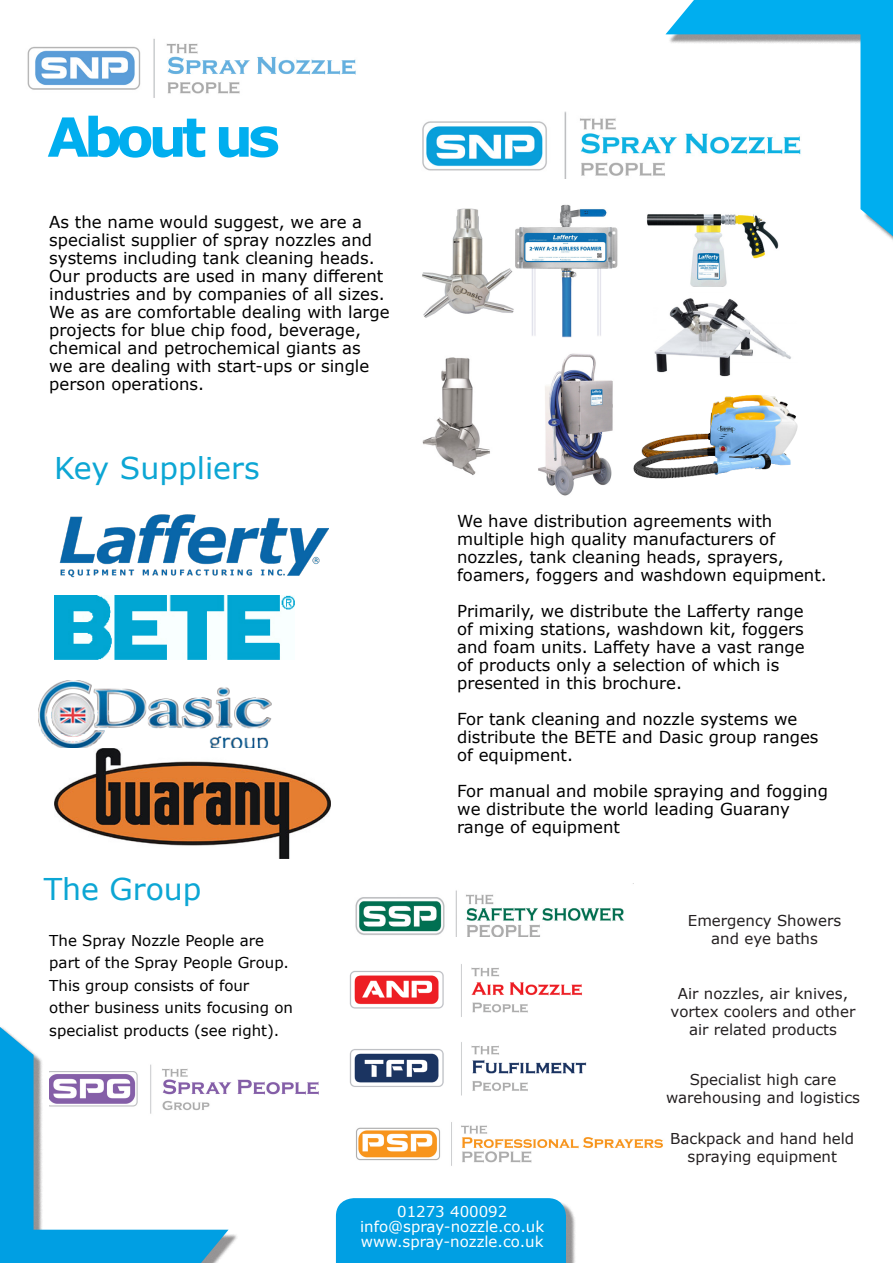
<style>
.page{position:relative;width:893px;height:1263px;background:#fff}
.page>*{position:absolute;margin:0;border:0;box-sizing:border-box;transform-origin:0 0}
.t1{font:700 54px "Verdana";letter-spacing:-.095em;color:#00aeef}
.t2{font:30px "Verdana";color:#0ca6d4}
.t3{font:16.5px/18px "Verdana";color:#000}
.t4{font:15px/18px "Verdana";color:#231f20;text-align:center}
.t5{font:15px/22.5px "Verdana";color:#000}
.t6{font:15px/15px "Verdana";color:#fff;text-align:center}
</style>
<div class="page">
<svg style="left:0;top:1027px;width:229px;height:236px"></svg>
<img style="left:27px;top:38px;width:329px;height:60px">
<svg style="left:665px;top:0;width:228px;height:240px"></svg>
<div style="left:339px;top:1201px;width:237px;height:62px;background:#231f20;opacity:.49"></div>
<div style="left:336px;top:1198px;width:230px;height:65px;background:#009fe3"></div>
<img style="left:49px;top:1058px;width:270px;height:68px">
<img style="left:349px;top:1042px;width:238px;height:54px">
<img style="left:349px;top:964px;width:233px;height:53px">
<img style="left:355px;top:890px;width:269px;height:46px">
<img style="left:356px;top:1122px;width:307px;height:44px">
<img style="left:54px;top:595px;width:240px;height:64px">
<img style="left:38px;top:680px;width:234px;height:68px">
<img style="left:422px;top:94px;width:437px;height:85px">
<img style="left:59px;top:514px;width:269px;height:64px">
<img style="left:54px;top:748px;width:276px;height:110px">
<img style="left:515px;top:204px;width:103px;height:133px">
<img style="left:538px;top:353px;width:75px;height:143px">
<img style="left:647px;top:210px;width:136px;height:77px">
<img style="left:654px;top:298px;width:137px;height:63px">
<img style="left:422px;top:208px;width:92px;height:110px">
<img style="left:422px;top:357px;width:68px;height:118px">
<img style="left:633px;top:361px;width:165px;height:118px">
<p class="t1" style="left:47px;top:99px;width:234px">About us</p>
<p class="t3" style="left:49px;top:213px;width:342px">As the name would suggest, we are a specialist supplier of spray nozzles and systems including tank cleaning heads.<br>Our products are used in many different industries and by companies of all sizes.<br>We as are comfortable dealing with large projects for blue chip food, beverage, chemical and petrochemical giants as<br>we are dealing with start-ups or single person operations.</p>
<p class="t2" style="left:54px;top:447px;width:207px">Key Suppliers</p>
<p class="t2" style="left:44px;top:869px;width:159px">The Group</p>
<p class="t5" style="left:49px;top:929px;width:245px">The Spray Nozzle People are part of the Spray People Group.<br>This group consists of four<br>other business units focusing on specialist products (see right).</p>
<p class="t3" style="left:457px;top:512px;width:371px">We have distribution agreements with multiple high quality manufacturers of nozzles, tank cleaning heads, sprayers, foamers, foggers and washdown equipment.</p>
<p class="t3" style="left:457px;top:602px;width:349px">Primarily, we distribute the Lafferty range of mixing stations, washdown kit, foggers and foam units. Laffety have a vast range of products only a selection of which is presented in this brochure.</p>
<p class="t3" style="left:457px;top:710px;width:363px">For tank cleaning and nozzle systems we distribute the BETE and Dasic group ranges of equipment.</p>
<p class="t3" style="left:457px;top:782px;width:372px">For manual and mobile spraying and fogging we distribute the world leading Guarany range of equipment</p>
<p class="t4" style="left:688px;top:911px;width:155px">Emergency Showers and eye baths</p>
<p class="t6" style="left:356px;top:1196px;width:184px;line-height:16.5px">www.spray-nozzle.co.uk<br>01273 400092</p>
<p class="t6" style="left:355px;top:1228px;width:186px">info@spray-nozzle.co.uk</p>
<p class="t6" style="left:360px;top:1204px;width:186px">01273 400092 info@spray-nozzle.co.uk www.spray-nozzle.co.uk</p>
<p class="t4" style="left:671px;top:984px;width:186px">Air nozzles, air knives, vortex coolers and other air related products</p>
<p class="t4" style="left:666px;top:1070px;width:195px">Specialist high care warehousing and logistics</p>
<p class="t4" style="left:670px;top:1130px;width:185px">Backpack and hand held spraying equipment</p>
</div>
